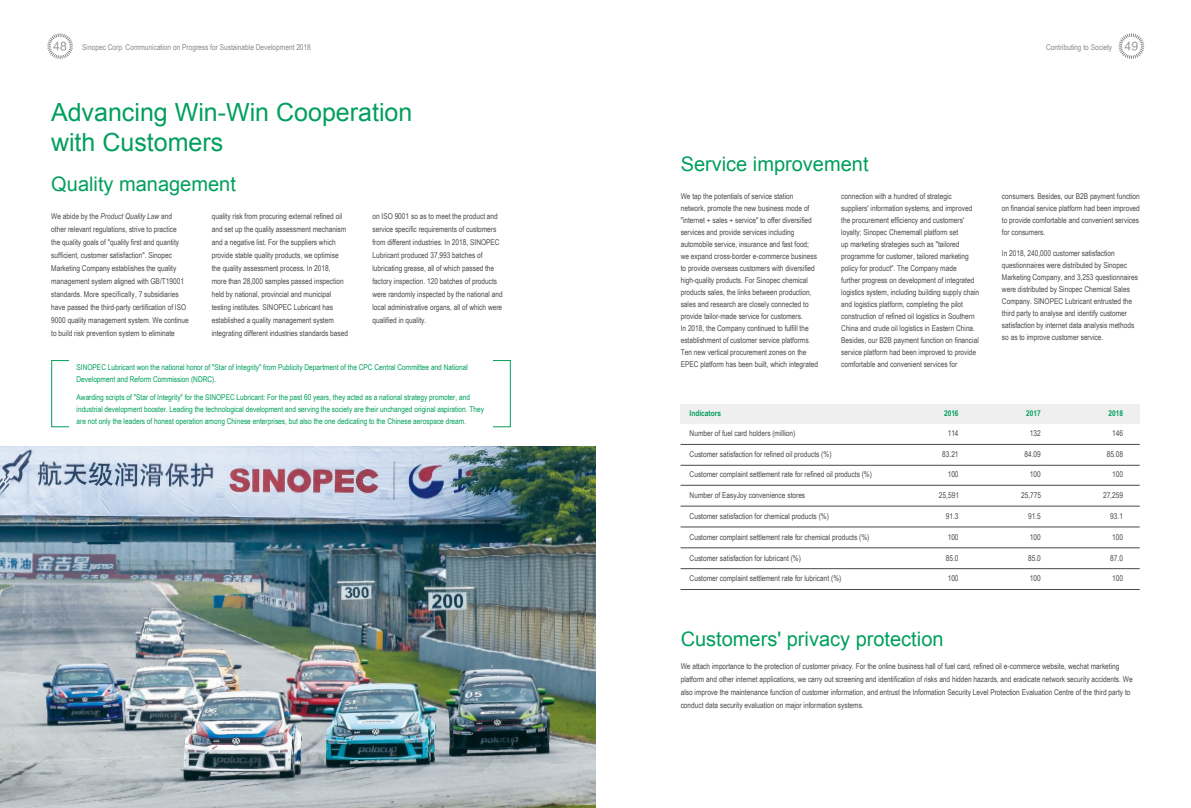
<style>
.page{position:relative;width:1191px;height:808px;background:#fff}
.page>*{position:absolute;margin:0;border:0;box-sizing:border-box;transform-origin:0 0}
.t1{font:25px/30px "Arial";color:#009f5d}
.t2{font:20px "Arial";color:#009f5d}
.t3{font:11px "FZLTHK GBK1 0";color:#898989}
.t4{font:8px/12px "Arial Narrow";color:#4c4948}
.t5{font:8px/12px "Arial Narrow";color:#009f5d}
.t6{font:8px "Arial Narrow";color:#898989}
.t7{font:700 8px "Arial Narrow";color:#009f5d}
.s1{font-family:"FZLTHK GBK1 0";font-size:11px}
.s2{font-style:italic}
</style>
<div class="page">
<svg style="left:1118px;top:33px;width:27px;height:26px"></svg>
<svg style="left:47px;top:33px;width:26px;height:26px"></svg>
<img style="left:0;top:447px;width:595px;height:361px">
<div style="left:680px;top:404px;width:459px;height:20px;background:#efefef"></div>
<hr style="left:680px;top:444px;width:459px;height:1px;background:#4c4948">
<hr style="left:680px;top:465px;width:459px;height:1px;background:#4c4948">
<hr style="left:680px;top:485px;width:459px;height:1px;background:#4c4948">
<hr style="left:680px;top:506px;width:459px;height:1px;background:#4c4948">
<hr style="left:680px;top:527px;width:459px;height:1px;background:#4c4948">
<hr style="left:680px;top:547px;width:459px;height:1px;background:#4c4948">
<hr style="left:680px;top:568px;width:459px;height:1px;background:#4c4948">
<hr style="left:680px;top:589px;width:459px;height:1px;background:#4c4948">
<div style="left:51px;top:360px;width:18px;height:67px;border:1px solid #009f5d"></div>
<div style="left:492px;top:360px;width:19px;height:67px;border:1px solid #009f5d"></div>
<h3 class="t3" style="left:53px;top:40px;width:15px">48</h3>
<p class="t6" style="left:82px;top:41px;width:230px">Sinopec Corp. Communication on Progress for Sustainable Development 2018</p>
<p class="t6" style="left:1046px;top:41px;width:93px">Contributing to Society <span class="s1">49</span></p>
<h1 class="t1" style="left:51px;top:97px;width:363px">Advancing Win-Win Cooperation with Customers</h1>
<h2 class="t2" style="left:51px;top:171px;width:186px">Quality management</h2>
<p class="t4" style="left:51px;top:210px;width:139px;line-height:13px">We abide by the <span class="s2">Product Quality Law</span> and other relevant regulations, strive to practice<br>the quality goals of "quality first and quantity sufficient, customer satisfaction". Sinopec Marketing Company establishes the quality management system aligned with GB/T19001 standards. More specifically, 7 subsidiaries have passed the third-party certification of ISO 9000 quality management system. We continue to build risk prevention system to eliminate</p>
<p class="t4" style="left:212px;top:210px;width:138px;line-height:13px">quality risk from procuring external refined oil and set up the quality assessment mechanism and a negative list. For the suppliers which provide stable quality products, we optimise the quality assessment process. In 2018,<br>more than 28,000 samples passed inspection held by national, provincial and municipal testing institutes. SINOPEC Lubricant has established a quality management system integrating different industries standards based</p>
<p class="t4" style="left:372px;top:210px;width:132px;line-height:13px">on ISO 9001 so as to meet the product and service specific requirements of customers from different industries. In 2018, SINOPEC Lubricant produced 37,993 batches of lubricating grease, all of which passed the factory inspection. 120 batches of products were randomly inspected by the national and local administrative organs, all of which were qualified in quality.</p>
<p class="t5" style="left:77px;top:361px;width:393px">SINOPEC Lubricant won the national honor of "Star of Integrity" from Publicity Department of the CPC Central Committee and National<br>Development and Reform Commission (NDRC).</p>
<p class="t5" style="left:77px;top:391px;width:409px">Awarding scripts of "Star of Integrity" for the SINOPEC Lubricant: For the past 60 years, they acted as a national strategy promoter, and industrial development booster. Leading the technological development and serving the society are their unchanged original aspiration. They are not only the leaders of honest operation among Chinese enterprises, but also the one dedicating to the Chinese aerospace dream.</p>
<h2 class="t2" style="left:680px;top:151px;width:189px">Service improvement</h2>
<p class="t4" style="left:680px;top:190px;width:139px">We tap the potentials of service station network, promote the new business mode of "internet + sales + service" to offer diversified services and provide services including automobile service, insurance and fast food; we expand cross-border e-commerce business to provide overseas customers with diversified high-quality products. For Sinopec chemical products sales, the links between production, sales and research are closely connected to provide tailor-made service for customers.<br>In 2018, the Company continued to fulfill the establishment of customer service platforms.<br>Ten new vertical procurement zones on the EPEC platform has been built, which integrated</p>
<p class="t4" style="left:841px;top:190px;width:139px">connection with a hundred of strategic suppliers' information systems, and improved the procurement efficiency and customers' loyalty; Sinopec Chememall platform set<br>up marketing strategies such as "tailored programme for customer, tailored marketing policy for product". The Company made<br>further progress on development of integrated logistics system, including building supply chain and logistics platform, completing the pilot construction of refined oil logistics in Southern China and crude oil logistics in Eastern China.<br>Besides, our B2B payment function on financial service platform had been improved to provide comfortable and convenient services for</p>
<p class="t7" style="left:689px;top:407px;width:33px">Indicators</p>
<p class="t4" style="left:689px;top:427px;width:107px">Number of fuel card holders (million)</p>
<p class="t4" style="left:689px;top:448px;width:143px">Customer satisfaction for refined oil products (%)</p>
<p class="t4" style="left:689px;top:468px;width:184px">Customer complaint settlement rate for refined oil products (%)</p>
<p class="t4" style="left:689px;top:489px;width:117px">Number of EasyJoy convenience stores</p>
<p class="t4" style="left:689px;top:510px;width:141px">Customer satisfaction for chemical products (%)</p>
<p class="t4" style="left:689px;top:531px;width:181px">Customer complaint settlement rate for chemical products (%)</p>
<p class="t4" style="left:689px;top:551px;width:113px">Customer satisfaction for lubricant (%)</p>
<p class="t4" style="left:689px;top:572px;width:153px">Customer complaint settlement rate for lubricant (%)</p>
<p class="t7" style="left:944px;top:407px;width:16px">2016</p>
<p class="t4" style="left:947px;top:427px;width:12px">114</p>
<p class="t4" style="left:942px;top:448px;width:18px">83.21</p>
<p class="t4" style="left:947px;top:468px;width:12px">100</p>
<p class="t4" style="left:939px;top:489px;width:22px">25,591</p>
<p class="t4" style="left:946px;top:510px;width:14px">91.3</p>
<p class="t4" style="left:947px;top:531px;width:12px">100</p>
<p class="t4" style="left:946px;top:551px;width:14px">85.0</p>
<p class="t4" style="left:947px;top:572px;width:12px">100</p>
<h2 class="t2" style="left:680px;top:625px;width:264px">Customers' privacy protection</h2>
<p class="t4" style="left:1002px;top:190px;width:139px;text-align:justify">consumers. Besides, our B2B payment function on financial service platform had been improved to provide comfortable and convenient services for consumers.</p>
<p class="t4" style="left:1002px;top:247px;width:138px">In 2018, 240,000 customer satisfaction questionnaires were distributed by Sinopec Marketing Company, and 3,253 questionnaires were distributed by Sinopec Chemical Sales Company. SINOPEC Lubricant entrusted the third party to analyse and identify customer satisfaction by internet data analysis methods so as to improve customer service.</p>
<p class="t7" style="left:1026px;top:407px;width:16px">2017</p>
<p class="t4" style="left:1030px;top:427px;width:12px">132</p>
<p class="t4" style="left:1024px;top:448px;width:18px">84.09</p>
<p class="t4" style="left:1030px;top:468px;width:12px">100</p>
<p class="t4" style="left:1021px;top:489px;width:22px">25,775</p>
<p class="t4" style="left:1028px;top:510px;width:14px">91.5</p>
<p class="t4" style="left:1030px;top:531px;width:12px">100</p>
<p class="t4" style="left:1028px;top:551px;width:14px">85.0</p>
<p class="t4" style="left:1030px;top:572px;width:12px">100</p>
<p class="t7" style="left:1108px;top:407px;width:16px">2018</p>
<p class="t4" style="left:1112px;top:427px;width:12px">146</p>
<p class="t4" style="left:1106px;top:448px;width:18px">85.08</p>
<p class="t4" style="left:1112px;top:468px;width:12px">100</p>
<p class="t4" style="left:1103px;top:489px;width:22px">27,259</p>
<p class="t4" style="left:1110px;top:510px;width:14px">93.1</p>
<p class="t4" style="left:1112px;top:531px;width:12px">100</p>
<p class="t4" style="left:1110px;top:551px;width:14px">87.0</p>
<p class="t4" style="left:1112px;top:572px;width:12px">100</p>
<p class="t4" style="left:680px;top:660px;width:453px;line-height:13px">We attach importance to the protection of customer privacy. For the online business hall of fuel card, refined oil e-commerce website, wechat marketing platform and other internet applications, we carry out screening and identification of risks and hidden hazards, and eradicate network security accidents. We also improve the maintenance function of customer information, and entrust the Information Security Level Protection Evaluation Centre of the third party to conduct data security evaluation on major information systems.</p>
</div>
